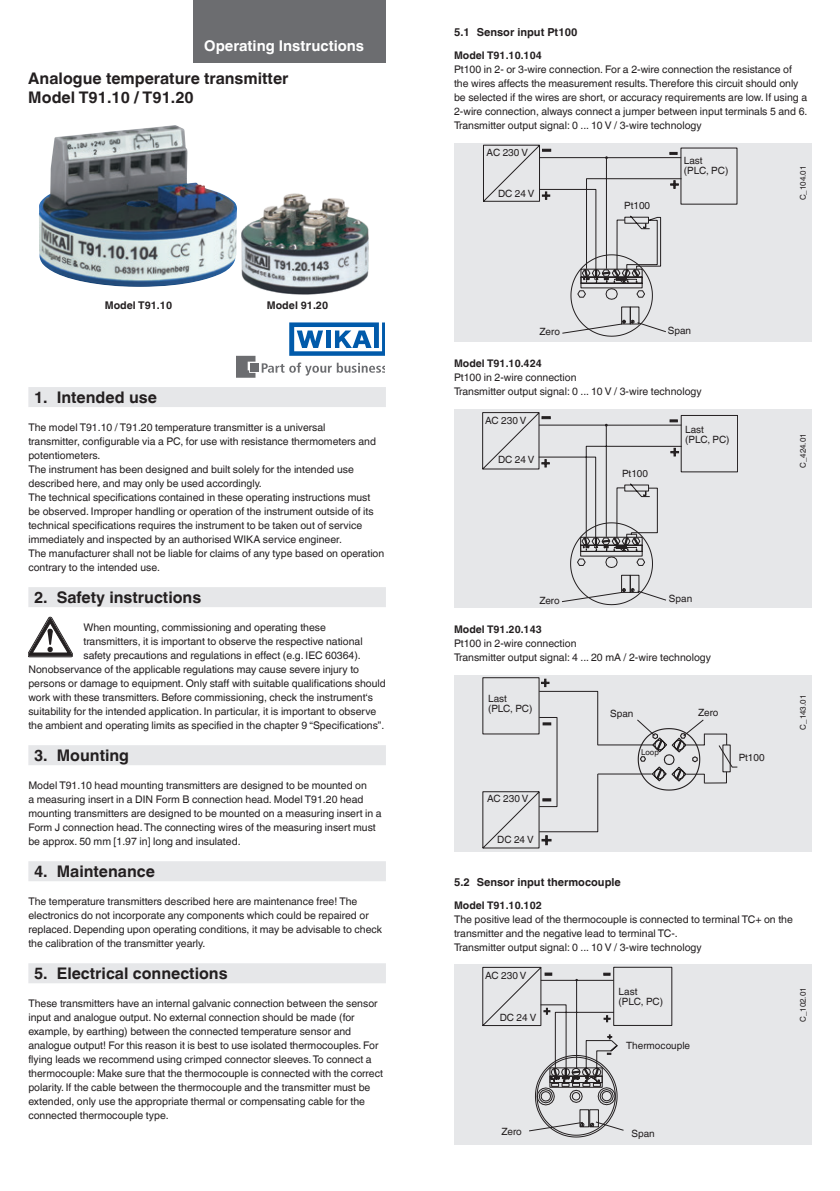
<style>
.page{position:relative;width:840px;height:1191px;background:#fff}
.page>*{position:absolute;margin:0;border:0;box-sizing:border-box;transform-origin:0 0}
.t1{font:700 16px/19px "Helvetica World";color:#231f20}
.t2{font:700 14.8px "Helvetica World";color:#fff}
.t3{font:700 11px "Helvetica World";color:#231f20}
.t4{font:700 10.6px "Helvetica World";color:#231f20}
.t5{font:10.4px/14px "Helvetica World";color:#231f20}
.t6{font:700 10.4px "Helvetica World";color:#231f20}
.t7{font:10px/10px "Helvetica World";color:#231f20}
.t8{font:8px "Helvetica World";color:#231f20}
</style>
<div class="page">
<div style="left:193px;top:0;width:193px;height:62px;background:#6c6d70"></div>
<svg style="left:261px;top:362px;width:123px;height:13px"></svg>
<div style="left:250px;top:364px;width:8px;height:8px;background:#6c6d70"></div>
<svg style="left:236px;top:356px;width:19px;height:22px"></svg>
<svg style="left:289px;top:322px;width:95px;height:34px"></svg>
<img style="left:39px;top:125px;width:198px;height:162px">
<img style="left:241px;top:193px;width:128px;height:102px">
<div style="left:28px;top:387px;width:358px;height:20px;background:#e6e7e9"></div>
<div style="left:28px;top:587px;width:358px;height:20px;background:#e6e7e9"></div>
<div style="left:28px;top:745px;width:358px;height:20px;background:#e6e7e9"></div>
<div style="left:28px;top:861px;width:358px;height:20px;background:#e6e7e9"></div>
<div style="left:28px;top:963px;width:358px;height:20px;background:#e6e7e9"></div>
<svg style="left:28px;top:617px;width:44px;height:40px"></svg>
<div style="left:454px;top:143px;width:357px;height:199px;background:#e6e7e9"></div>
<svg style="left:483px;top:145px;width:198px;height:192px"></svg>
<div style="left:454px;top:409px;width:357px;height:199px;background:#e6e7e9"></div>
<div style="left:680px;top:415px;width:57px;height:57px;border:1px solid #231f20"></div>
<svg style="left:482px;top:412px;width:200px;height:193px"></svg>
<div style="left:454px;top:675px;width:357px;height:176px;background:#e6e7e9"></div>
<svg style="left:482px;top:677px;width:255px;height:171px"></svg>
<div style="left:454px;top:964px;width:357px;height:181px;background:#e6e7e9"></div>
<svg style="left:482px;top:966px;width:190px;height:171px"></svg>
<h2 class="t2" style="left:204px;top:37px;width:161px">Operating Instructions</h2>
<h1 class="t1" style="left:28px;top:69px;width:261px">Analogue temperature transmitter<br>Model T91.10 / T91.20</h1>
<p class="t4" style="left:105px;top:299px;width:69px">Model T91.10</p>
<p class="t4" style="left:267px;top:299px;width:63px">Model 91.20</p>
<h1 class="t1" style="left:34px;top:388px;width:124px">1. Intended use</h1>
<p class="t5" style="left:28px;top:420px;width:357px">The model T91.10 / T91.20 temperature transmitter is a universal<br>transmitter, configurable via a PC, for use with resistance thermometers and potentiometers.<br>The instrument has been designed and built solely for the intended use described here, and may only be used accordingly.<br>The technical specifications contained in these operating instructions must be observed. Improper handling or operation of the instrument outside of its technical specifications requires the instrument to be taken out of service immediately and inspected by an authorised WIKA service engineer.<br>The manufacturer shall not be liable for claims of any type based on operation contrary to the intended use.</p>
<h1 class="t1" style="left:34px;top:588px;width:169px">2. Safety instructions</h1>
<p class="t5" style="left:83px;top:620px;width:244px">When mounting, commissioning and operating these</p>
<p class="t5" style="left:83px;top:634px;width:280px">transmitters, it is important to observe the respective national</p>
<p class="t5" style="left:83px;top:648px;width:279px">safety precautions and regulations in effect (e.g. IEC 60364).</p>
<p class="t5" style="left:28px;top:662px;width:332px">Nonobservance of the applicable regulations may cause severe injury to</p>
<p class="t5" style="left:28px;top:676px;width:359px">persons or damage to equipment. Only staff with suitable qualifications should</p>
<p class="t5" style="left:28px;top:690px;width:346px">work with these transmitters. Before commissioning, check the instrument‘s</p>
<p class="t5" style="left:28px;top:704px;width:349px">suitability for the intended application. In particular, it is important to observe</p>
<p class="t5" style="left:28px;top:718px;width:357px">the ambient and operating limits as specified in the chapter 9 “Specifications”.</p>
<h1 class="t1" style="left:34px;top:746px;width:96px">3. Mounting</h1>
<p class="t5" style="left:28px;top:778px;width:354px">Model T91.10 head mounting transmitters are designed to be mounted on<br>a measuring insert in a DIN Form B connection head. Model T91.20 head mounting transmitters are designed to be mounted on a measuring insert in a Form J connection head. The connecting wires of the measuring insert must be approx. 50 mm [1.97 in] long and insulated.</p>
<h1 class="t1" style="left:34px;top:862px;width:122px">4. Maintenance</h1>
<p class="t5" style="left:28px;top:894px;width:355px">The temperature transmitters described here are maintenance free! The electronics do not incorporate any components which could be repaired or replaced. Depending upon operating conditions, it may be advisable to check the calibration of the transmitter yearly.</p>
<h1 class="t1" style="left:34px;top:964px;width:195px">5. Electrical connections</h1>
<p class="t5" style="left:28px;top:996px;width:356px">These transmitters have an internal galvanic connection between the sensor input and analogue output. No external connection should be made (for example, by earthing) between the connected temperature sensor and analogue output! For this reason it is best to use isolated thermocouples. For flying leads we recommend using crimped connector sleeves. To connect a thermocouple: Make sure that the thermocouple is connected with the correct polarity. If the cable between the thermocouple and the transmitter must be extended, only use the appropriate thermal or compensating cable for the connected thermocouple type.</p>
<p class="t3" style="left:454px;top:26px;width:125px">5.1 Sensor input Pt100</p>
<p class="t6" style="left:454px;top:50px;width:89px">Model T91.10.104</p>
<p class="t5" style="left:454px;top:63px;width:355px">Pt100 in 2- or 3-wire connection. For a 2-wire connection the resistance of the wires affects the measurement results. Therefore this circuit should only be selected if the wires are short, or accuracy requirements are low. If using a 2-wire connection, always connect a jumper between input terminals 5 and 6.<br>Transmitter output signal: 0 ... 10 V / 3-wire technology</p>
<p class="t7" style="left:486px;top:148px;width:43px">AC 230 V</p>
<p class="t7" style="left:497px;top:189px;width:38px">DC 24 V</p>
<p class="t7" style="left:624px;top:200px;width:27px">Pt100</p>
<p class="t7" style="left:683px;top:156px;width:46px">Last (PLC, PC)</p>
<p class="t7" style="left:539px;top:327px;width:22px">Zero</p>
<p class="t7" style="left:667px;top:325px;width:25px">Span</p>
<p class="t6" style="left:454px;top:358px;width:89px">Model T91.10.424</p>
<p class="t5" style="left:454px;top:371px;width:249px">Pt100 in 2-wire connection<br>Transmitter output signal: 0 ... 10 V / 3-wire technology</p>
<p class="t7" style="left:485px;top:415px;width:43px">AC 230 V</p>
<p class="t7" style="left:497px;top:455px;width:38px">DC 24 V</p>
<p class="t7" style="left:621px;top:468px;width:27px">Pt100</p>
<p class="t7" style="left:684px;top:424px;width:46px">Last (PLC, PC)</p>
<p class="t8" style="left:798px;top:200px;width:36px;rotate:-90deg">C_104.01</p>
<p class="t8" style="left:798px;top:468px;width:36px;rotate:-90deg">C_424.01</p>
<p class="t7" style="left:539px;top:595px;width:22px">Zero</p>
<p class="t7" style="left:668px;top:594px;width:25px">Span</p>
<p class="t6" style="left:454px;top:624px;width:89px">Model T91.20.143</p>
<p class="t5" style="left:454px;top:637px;width:258px">Pt100 in 2-wire connection<br>Transmitter output signal: 4 ... 20 mA / 2-wire technology</p>
<p class="t7" style="left:488px;top:693px;width:46px">Last (PLC, PC)</p>
<p class="t7" style="left:487px;top:794px;width:43px">AC 230 V</p>
<p class="t7" style="left:497px;top:834px;width:38px">DC 24 V</p>
<p class="t7" style="left:610px;top:708px;width:25px">Span</p>
<p class="t7" style="left:697px;top:708px;width:22px">Zero</p>
<p class="t8" style="left:640px;top:748px;width:19px">Loop</p>
<p class="t7" style="left:738px;top:752px;width:27px">Pt100</p>
<p class="t8" style="left:798px;top:729px;width:36px;rotate:-90deg">C_143.01</p>
<p class="t3" style="left:454px;top:875px;width:168px">5.2 Sensor input thermocouple</p>
<p class="t6" style="left:454px;top:899px;width:89px">Model T91.10.102</p>
<p class="t5" style="left:454px;top:912px;width:340px">The positive lead of the thermocouple is connected to terminal TC+ on the transmitter and the negative lead to terminal TC-.<br>Transmitter output signal: 0 ... 10 V / 3-wire technology</p>
<p class="t7" style="left:485px;top:970px;width:43px">AC 230 V</p>
<p class="t7" style="left:499px;top:1012px;width:38px">DC 24 V</p>
<p class="t7" style="left:618px;top:986px;width:46px">Last (PLC, PC)</p>
<p class="t7" style="left:626px;top:1040px;width:65px">Thermocouple</p>
<p class="t7" style="left:501px;top:1126px;width:22px">Zero</p>
<p class="t7" style="left:631px;top:1128px;width:25px">Span</p>
<p class="t8" style="left:798px;top:1022px;width:36px;rotate:-90deg">C_102.01</p>
</div>
